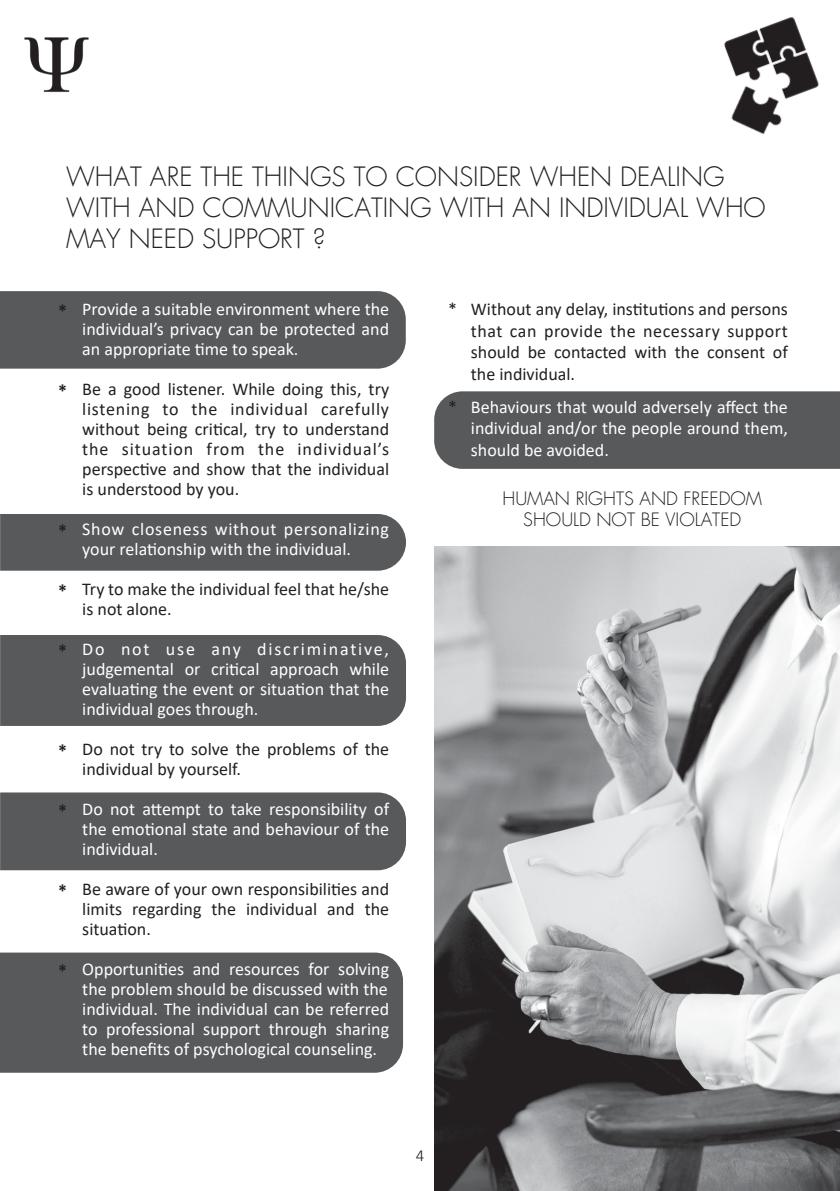
<style>
.page{position:relative;width:840px;height:1191px;background:#fff}
.page>*{position:absolute;margin:0;border:0;box-sizing:border-box;transform-origin:0 0}
.t1{font:26px/31.2px "Futura Light EMU";color:#231f20}
.t2{font:18px/20px "Calibri";color:#fff;text-align:justify}
.t3{font:18px/20px "Calibri";color:#231f20;text-align:justify}
.t4{font:18px/20px "Calibri";letter-spacing:.035em;color:#fff}
.t5{font:18px/21.6px "Futura Light EMU";color:#231f20;text-align:center}
.t6{font:700 18px "Calibri";color:#231f20}
.t7{font:300 16.8px "Calibri";color:#231f20}
.s1{color:#231f20}
</style>
<div class="page">
<div style="left:0;top:291px;width:405px;height:78px;background:#58595b"></div>
<div style="left:0;top:514px;width:406px;height:56px;background:#58595b"></div>
<div style="left:0;top:635px;width:406px;height:91px;background:#58595b"></div>
<div style="left:0;top:792px;width:406px;height:78px;background:#58595b"></div>
<div style="left:0;top:952px;width:403px;height:120px;background:#58595b"></div>
<div style="left:434px;top:391px;width:405px;height:78px;background:#58595b"></div>
<img style="left:24px;top:37px;width:65px;height:56px">
<img style="left:724px;top:17px;width:95px;height:118px">
<img style="left:434px;top:546px;width:405px;height:645px">
<h1 class="t1" style="left:66px;top:161px;width:700px">WHAT ARE THE THINGS TO CONSIDER WHEN DEALING<br>WITH AND COMMUNICATING WITH AN INDIVIDUAL WHO<br>MAY NEED SUPPORT ?</h1>
<p class="t6" style="left:58px;top:298px;width:10px">*</p>
<p class="t6" style="left:58px;top:378px;width:10px">*</p>
<p class="t6" style="left:58px;top:518px;width:10px">*</p>
<p class="t6" style="left:58px;top:578px;width:10px">*</p>
<p class="t6" style="left:58px;top:638px;width:10px">*</p>
<p class="t6" style="left:58px;top:738px;width:10px">*</p>
<p class="t6" style="left:58px;top:798px;width:10px">*</p>
<p class="t6" style="left:58px;top:878px;width:10px">*</p>
<p class="t6" style="left:58px;top:958px;width:10px">*</p>
<p class="t2" style="left:82px;top:298px;width:308px">Provide a suitable environment where the individual’s privacy can be protected and an appropriate time to speak.</p>
<p class="t3" style="left:82px;top:378px;width:308px">Be a good listener. While doing this, try listening to the individual carefully without being critical, try to understand the situation from the individual’s perspective and show that the individual is understood by you.</p>
<p class="t4" style="left:82px;top:518px;width:308px">Show closeness without personalizing your relationship with the individual.</p>
<p class="t3" style="left:82px;top:578px;width:308px">Try to make the individual feel that he/she is not alone.</p>
<p class="t2" style="left:82px;top:638px;width:308px">Do not use any discriminative, judgemental or critical approach while evaluating the event or situation that the individual goes through.</p>
<p class="t3" style="left:82px;top:738px;width:308px">Do not try to solve the problems of the individual by yourself.</p>
<p class="t2" style="left:82px;top:798px;width:308px">Do not attempt to take responsibility of the emotional state and behaviour of the individual.</p>
<p class="t3" style="left:82px;top:878px;width:308px">Be aware of your own responsibilities and limits regarding the individual and the situation.</p>
<p class="t2" style="left:82px;top:958px;width:308px">Opportunities and resources for solving the problem should be discussed with the individual. The individual can be referred to professional support through sharing the benefits of psychological counseling.</p>
<p class="t3" style="left:470px;top:298px;width:318px;line-height:21.6px;text-indent:-23px">* Without any delay, institutions and persons that can provide the necessary support should be contacted with the consent of the individual.</p>
<p class="t2" style="left:470px;top:395px;width:318px;line-height:21.6px;text-indent:-23px"><span class="s1">*</span> Behaviours that would adversely affect the individual and/or the people around them, should be avoided.</p>
<p class="t5" style="left:502px;top:488px;width:261px">HUMAN RIGHTS AND FREEDOM<br>SHOULD NOT BE VIOLATED</p>
<p class="t7" style="left:415px;top:1145px;width:10px">4</p>
</div>
